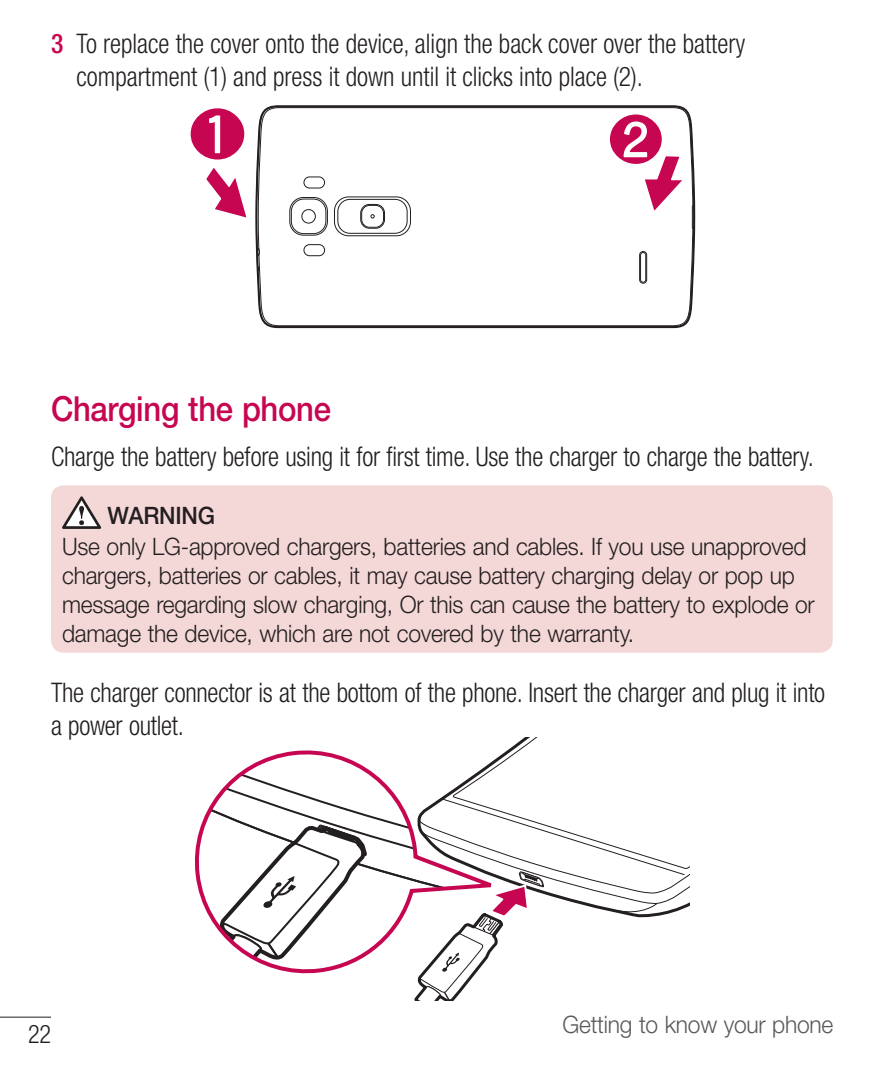
<style>
.page{position:relative;width:893px;height:1072px;background:#fff}
.page>*{position:absolute;margin:0;border:0;box-sizing:border-box;transform-origin:0 0}
.t1{font:500 34.5px "Helvetica Neue LT Pro";letter-spacing:-.01em;color:#c60651;scale:.9 1}
.t2{font:300 condensed 27px/32.4px "Helvetica Neue LT Pro";letter-spacing:-.01em;color:#231f20;scale:.95 1}
.t3{font:300 condensed 25.5px "Helvetica Neue LT Pro";color:#231f20;scale:.95 1}
.t4{font:300 24px/28.8px "Helvetica Neue LT Pro";letter-spacing:-.01em;color:#231f20;scale:.95 1}
.t5{font:300 24px "Helvetica Neue LT Pro";letter-spacing:-.01em;color:#58595b;scale:.95 1}
.t6{font:500 24px "Helvetica Neue LT Pro";letter-spacing:-.01em;color:#231f20;scale:.95 1}
.s1{font-weight:500;color:#c60651}
</style>
<div class="page">
<hr style="left:0;top:1016px;width:51px;height:1px;background:#231f20">
<svg style="left:190px;top:108px;width:57px;height:110px"></svg>
<svg style="left:255px;top:105px;width:440px;height:223px"></svg>
<svg style="left:608px;top:112px;width:87px;height:117px"></svg>
<div style="left:51px;top:485px;width:782px;height:167px;background:#f4d7d7;border-radius:13px"></div>
<svg style="left:62px;top:496px;width:39px;height:33px"></svg>
<svg style="left:194px;top:737px;width:496px;height:263px"></svg>
<svg style="left:195px;top:746px;width:314px;height:236px"></svg>
<p class="t2" style="left:77px;top:27px;width:706px;text-indent:-26px"><span class="s1">3</span> To replace the cover onto the device, align the back cover over the battery compartment (1) and press it down until it clicks into place (2).</p>
<p class="t1" style="left:51px;top:388px;width:313px">Charging the phone</p>
<p class="t2" style="left:51px;top:440px;width:804px">Charge the battery before using it for first time. Use the charger to charge the battery.</p>
<p class="t6" style="left:108px;top:501px;width:115px">WARNING</p>
<p class="t4" style="left:62px;top:531px;width:794px">Use only LG-approved chargers, batteries and cables. If you use unapproved chargers, batteries or cables, it may cause battery charging delay or pop up message regarding slow charging, Or this can cause the battery to explode or damage the device, which are not covered by the warranty.</p>
<p class="t2" style="left:51px;top:676px;width:816px">The charger connector is at the bottom of the phone. Insert the charger and plug it into a power outlet.</p>
<p class="t3" style="left:28px;top:1019px;width:26px">22</p>
<p class="t5" style="left:562px;top:1009px;width:287px">Getting to know your phone</p>
</div>
